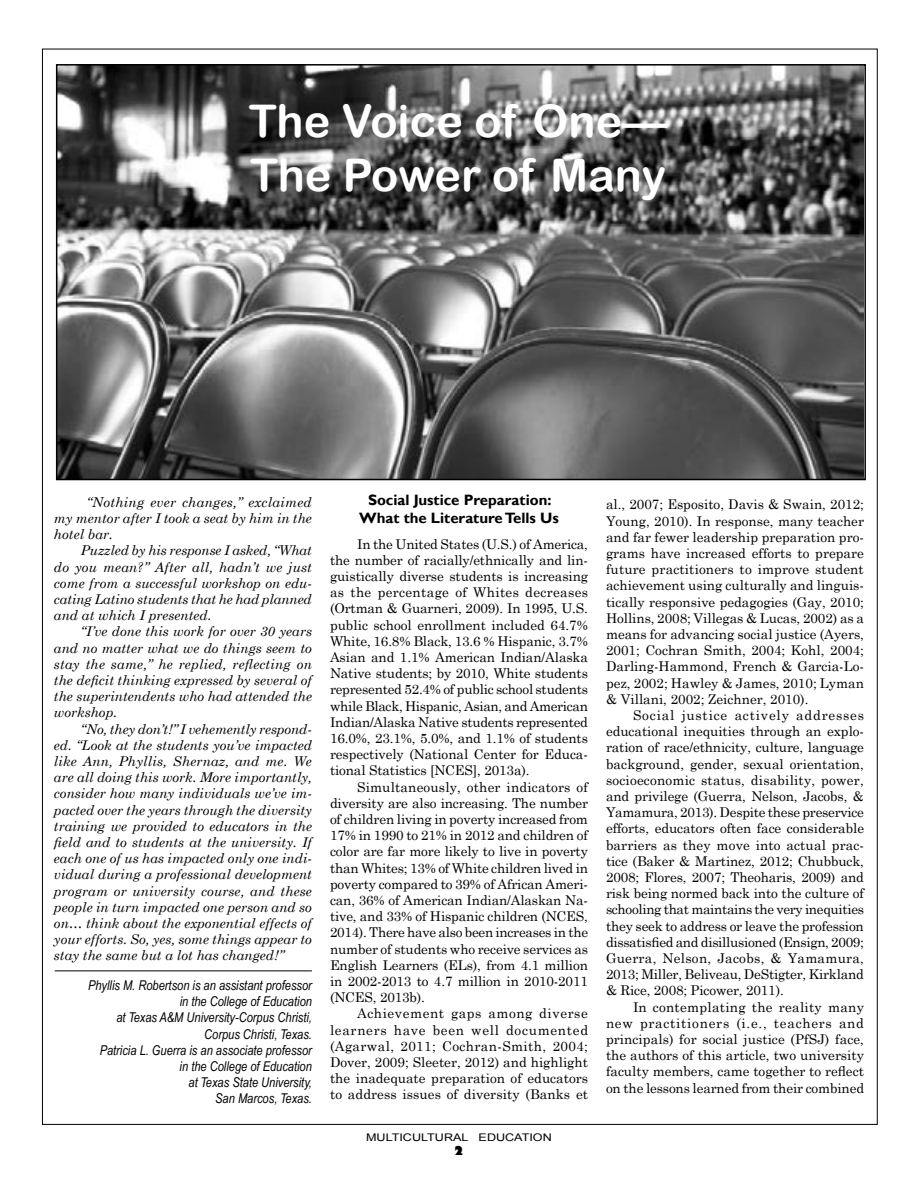
<style>
.page{position:relative;width:918px;height:1188px;background:#fff}
.page>*{position:absolute;margin:0;border:0;box-sizing:border-box;transform-origin:0 0}
.t1{font:45px/54px "Arial Rounded MT Bold";color:#fff}
.t2{font:700 15px/18px "Gill Sans";color:#000;text-align:center}
.t3{font:13.5px/16.2px "Century Schoolbook";letter-spacing:-.01em;color:#000;text-align:justify}
.t4{font:italic 13.5px/16.2px "Century Schoolbook";color:#000;text-align:justify}
.t5{font:italic 13.5px/16.2px "Arial Narrow";color:#000;text-align:right}
.t6{font:800 12px "Gill Sans";color:#000}
.t7{font:10.5px "Arial";color:#000;scale:1.2 1}
</style>
<div class="page">
<img style="left:59px;top:67px;width:804px;height:410px">
<div style="left:56px;top:64px;width:810px;height:416px;border:2px solid #000"></div>
<hr style="left:55px;top:970px;width:257px;height:1px;background:#000">
<h1 class="t1" style="left:249px;top:93px;width:420px">The Voice of One—<br>The Power of Many</h1>
<p class="t4" style="left:54px;top:493px;width:259px;text-indent:33px">“Nothing ever changes,” exclaimed my mentor after I took a seat by him in the hotel bar.</p>
<p class="t4" style="left:54px;top:542px;width:260px;text-indent:27px">Puzzled by his response I asked, “What do you mean?” After all, hadn’t we just come from a successful workshop on edu&shy;cating Latino students that he had planned and at which I presented.</p>
<p class="t4" style="left:54px;top:623px;width:260px;text-indent:27px">“I’ve done this work for over 30 years and no matter what we do things seem to stay the same,” he replied, reflecting on the deficit thinking expressed by several of the superintendents who had attended the workshop.</p>
<p class="t4" style="left:54px;top:720px;width:260px;text-indent:27px">“No, they don’t!” I vehemently respond&shy;ed. “Look at the students you’ve impacted like Ann, Phyllis, Shernaz, and me. We are all doing this work. More importantly, consider how many individuals we’ve im&shy;pacted over the years through the diversity training we provided to educators in the field and to students at the university. If each one of us has impacted only one indi&shy;vidual during a professional development program or university course, and these people in turn impacted one person and so on… think about the exponential effects of your efforts. So, yes, some things appear to stay the same but a lot has changed!”</p>
<p class="t5" style="left:88px;top:977px;width:225px">Phyllis M. Robertson is an assistant professor in the College of Education<br>at Texas A&amp;M University-Corpus Christi,<br>Corpus Christi, Texas.<br>Patricia L. Guerra is an associate professor in the College of Education<br>at Texas State University,<br>San Marcos, Texas.</p>
<p class="t2" style="left:359px;top:492px;width:201px">Social Justice Preparation:<br>What the Literature Tells Us</p>
<p class="t3" style="left:330px;top:534px;width:260px;text-indent:27px">In the United States (U.S.) of America, the number of racially/ethnically and lin&shy;guistically diverse students is increasing as the percentage of Whites decreases (Ortman &amp; Guarneri, 2009). In 1995, U.S. public school enrollment included 64.7% White, 16.8% Black, 13.6 % Hispanic, 3.7% Asian and 1.1% American Indian/Alaska Native students; by 2010, White students represented 52.4% of public school students while Black, Hispanic, Asian, and American Indian/Alaska Native students represented 16.0%, 23.1%, 5.0%, and 1.1% of students respectively (National Center for Educa&shy;tional Statistics [NCES], 2013a).</p>
<p class="t3" style="left:330px;top:777px;width:260px;text-indent:27px">Simultaneously, other indicators of diversity are also increasing. The number of children living in poverty increased from 17% in 1990 to 21% in 2012 and children of color are far more likely to live in poverty than Whites; 13% of White children lived in poverty compared to 39% of African Ameri&shy;can, 36% of American Indian/Alaskan Na&shy;tive, and 33% of Hispanic children (NCES, 2014). There have also been increases in the number of students who receive services as English Learners (ELs), from 4.1 million in 2002-2013 to 4.7 million in 2010-2011 (NCES, 2013b).</p>
<p class="t3" style="left:330px;top:1004px;width:260px;text-indent:27px">Achievement gaps among diverse learners have been well documented (Agarwal, 2011; Cochran-Smith, 2004; Dover, 2009; Sleeter, 2012) and highlight the inadequate preparation of educators to address issues of diversity (Banks et</p>
<p class="t7" style="left:366px;top:1130px;width:156px">MULTICULTURAL EDUCATION</p>
<p class="t6" style="left:454px;top:1143px;width:12px">2</p>
<p class="t3" style="left:606px;top:495px;width:260px">al., 2007; Esposito, Davis &amp; Swain, 2012; Young, 2010). In response, many teacher and far fewer leadership preparation pro&shy;grams have increased efforts to prepare future practitioners to improve student achievement using culturally and linguis&shy;tically responsive pedagogies (Gay, 2010; Hollins, 2008; Villegas &amp; Lucas, 2002) as a means for advancing social justice (Ayers, 2001; Cochran Smith, 2004; Kohl, 2004; Darling-Hammond, French &amp; Garcia-Lo&shy;pez, 2002; Hawley &amp; James, 2010; Lyman &amp; Villani, 2002; Zeichner, 2010).</p>
<p class="t3" style="left:606px;top:706px;width:260px;text-indent:27px">Social justice actively addresses educational inequities through an explo&shy;ration of race/ethnicity, culture, language background, gender, sexual orientation, socioeconomic status, disability, power, and privilege (Guerra, Nelson, Jacobs, &amp; Yamamura, 2013). Despite these preservice efforts, educators often face considerable barriers as they move into actual prac&shy;tice (Baker &amp; Martinez, 2012; Chubbuck, 2008; Flores, 2007; Theoharis, 2009) and risk being normed back into the culture of schooling that maintains the very inequities they seek to address or leave the profession dissatisfied and disillusioned (Ensign, 2009; Guerra, Nelson, Jacobs, &amp; Yamamura, 2013; Miller, Beliveau, DeStigter, Kirkland &amp; Rice, 2008; Picower, 2011).</p>
<p class="t3" style="left:606px;top:998px;width:260px;text-indent:27px">In contemplating the reality many new practitioners (i.e., teachers and principals) for social justice (PfSJ) face, the authors of this article, two university faculty members, came together to reflect on the lessons learned from their combined</p>
</div>
